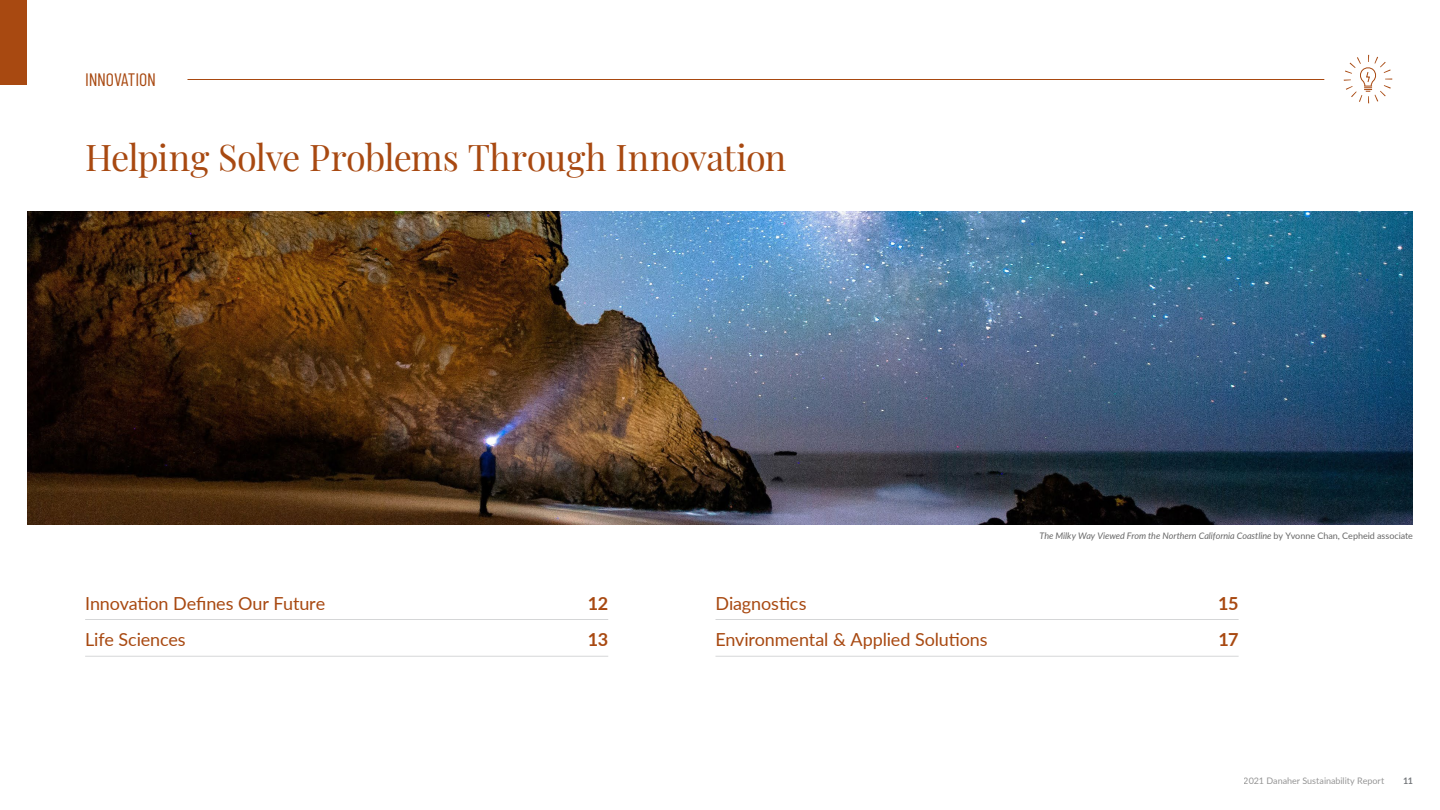
<style>
.page{position:relative;width:1440px;height:810px;background:#fff}
.page>*{position:absolute;margin:0;border:0;box-sizing:border-box;transform-origin:0 0}
.t1{font:36px "Playfair Display";letter-spacing:-.02em;color:#a84911}
.t2{font:18px/36px "Lato";letter-spacing:-.005em;color:#a84911}
.t3{font:18px "Barlow Condensed";letter-spacing:-.01em;color:#a84911}
.t4{font:700 18px/36px "Lato";letter-spacing:-.025em;color:#a84911}
.t5{font:italic 9px "Lato";letter-spacing:-.005em;color:#666}
.t6{font:9px "Lato";letter-spacing:-.005em;color:#666}
.t7{font:700 9px "Lato";color:#75787c}
.s1{font-style:normal}
</style>
<div class="page">
<img style="left:27px;top:212px;width:1386px;height:312px">
<div style="left:0;top:0;width:27px;height:85px;background:#a84911"></div>
<svg style="left:1344px;top:55px;width:48px;height:48px"></svg>
<hr style="left:85px;top:619px;width:523px;height:1px;background:#75787c">
<hr style="left:716px;top:619px;width:523px;height:1px;background:#75787c">
<hr style="left:85px;top:656px;width:523px;height:1px;background:#75787c">
<hr style="left:716px;top:656px;width:523px;height:1px;background:#75787c">
<hr style="left:188px;top:79px;width:1136px;height:1px;background:#a84911">
<h2 class="t3" style="left:85px;top:66px;width:72px">INNOVATION</h2>
<h1 class="t1" style="left:85px;top:129px;width:703px">Helping Solve Problems Through Innovation</h1>
<p class="t5" style="left:1039px;top:529px;width:375px">The Milky Way Viewed From the Northern California Coastline <span class="s1">by Yvonne Chan, Cepheid associate</span></p>
<h2 class="t2" style="left:85px;top:584px;width:242px">Innovation Defines Our Future<br>Life Sciences</h2>
<h2 class="t2" style="left:715px;top:584px;width:274px">Diagnostics<br>Environmental &amp; Applied Solutions</h2>
<h2 class="t4" style="left:588px;top:584px;width:22px">12<br>13</h2>
<h2 class="t4" style="left:1218px;top:584px;width:22px">15<br>17</h2>
<p class="t6" style="left:1244px;top:774px;width:142px">2021 Danaher Sustainability Report</p>
<p class="t7" style="left:1403px;top:774px;width:11px">11</p>
</div>
